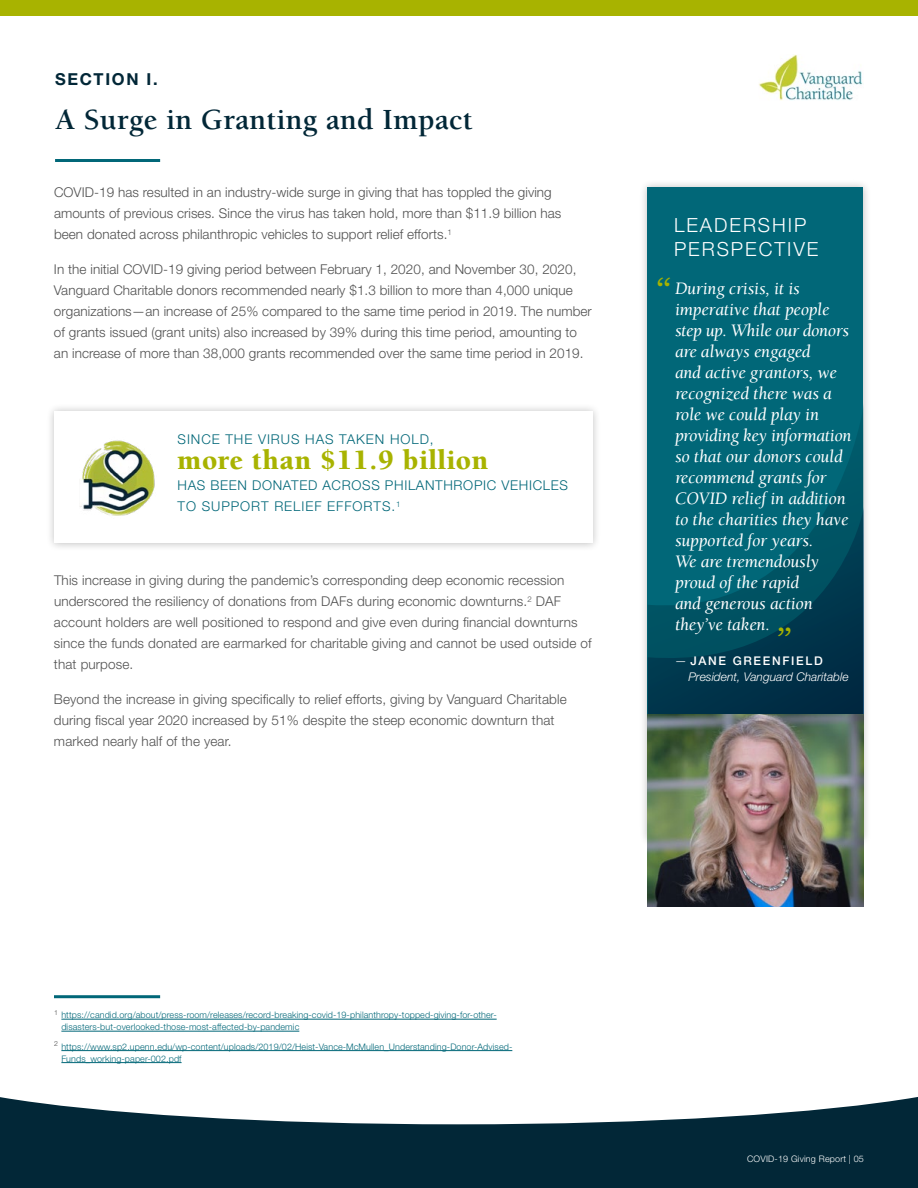
<style>
.page{position:relative;width:918px;height:1188px;background:#fff}
.page>*{position:absolute;margin:0;border:0;box-sizing:border-box;transform-origin:0 0}
.t1{font:italic 700 36px "Berkeley Std";color:#a8b300}
.t2{font:700 30px "Berkeley Std";letter-spacing:.01em;color:#022737}
.t3{font:900 28.5px "Berkeley Std";letter-spacing:.02em;color:#a8b300}
.t4{font:300 19.5px/23.4px "Helvetica Neue LT Std";letter-spacing:.1em;color:#fff}
.t5{font:italic 18px/21px "Berkeley Std";letter-spacing:-.01em;color:#fff}
.t6{font:700 16.5px "Helvetica Neue LT Std";letter-spacing:.1em;color:#022737}
.t7{font:300 13.5px/21px "Helvetica Neue LT Std";letter-spacing:.005em;color:#505050}
.t8{font:300 13.5px/21px "Helvetica Neue LT Std";letter-spacing:.06em;color:#016778}
.t9{font:italic 300 12px/16.5px "Helvetica Neue LT Std";color:#fff}
.t10{font:300 9px/12px "Helvetica Neue LT Std";letter-spacing:.01em;color:#006778}
.t11{font:300 9px "Helvetica Neue LT Std";letter-spacing:.02em;color:#fff}
.t12{font:300 7.05px "Helvetica Neue LT Std";color:#505050}
.s1{font-style:normal}
.s2{font-weight:500;font-style:normal}
</style>
<div class="page">
<svg style="left:0;top:1097px;width:918px;height:91px;fill:#022737"></svg>
<div style="left:639px;top:179px;width:232px;height:668px;background:#000;opacity:.25"></div>
<div style="left:648px;top:188px;width:215px;height:651px;background:#016778"></div>
<svg style="left:828px;top:403px;width:36px;height:104px"></svg>
<svg style="left:648px;top:507px;width:216px;height:207px"></svg>
<img style="left:759px;top:54px;width:104px;height:47px">
<div style="left:0;top:0;width:918px;height:15px;background:#a8b300"></div>
<hr style="left:55px;top:159px;width:105px;height:3px;background:#016778">
<hr style="left:61px;top:1019px;width:436px;height:1px;background:#006778">
<hr style="left:61px;top:1031px;width:238px;height:1px;background:#006778">
<hr style="left:61px;top:1050px;width:451px;height:1px;background:#006778">
<hr style="left:61px;top:1062px;width:121px;height:1px;background:#006778">
<hr style="left:54px;top:995px;width:106px;height:3px;background:#016778">
<div style="left:46px;top:403px;width:555px;height:149px;background:#000;opacity:.25"></div>
<div style="left:55px;top:412px;width:538px;height:131px;background:#fff"></div>
<img style="left:648px;top:714px;width:216px;height:193px">
<img style="left:79px;top:440px;width:76px;height:76px">
<p class="t6" style="left:55px;top:69px;width:104px">SECTION I.</p>
<h2 class="t2" style="left:55px;top:103px;width:419px">A Surge in Granting and Impact</h2>
<p class="t7" style="left:54px;top:182px;width:509px">COVID-19 has resulted in an industry-wide surge in giving that has toppled the giving amounts of previous crises. Since the virus has taken hold, more than $11.9 billion has been donated across philanthropic vehicles to support relief efforts.<sup>1</sup></p>
<p class="t7" style="left:54px;top:258px;width:539px">In the initial COVID-19 giving period between February 1, 2020, and November 30, 2020, Vanguard Charitable donors recommended nearly $1.3 billion to more than 4,000 unique organizations—an increase of 25% compared to the same time period in 2019. The number of grants issued (grant units) also increased by 39% during this time period, amounting to an increase of more than 38,000 grants recommended over the same time period in 2019.</p>
<p class="t8" style="left:178px;top:429px;width:258px">SINCE THE VIRUS HAS TAKEN HOLD,</p>
<h3 class="t3" style="left:178px;top:445px;width:312px">more than $11.9 billion</h3>
<p class="t8" style="left:178px;top:475px;width:392px">HAS BEEN DONATED ACROSS PHILANTHROPIC VEHICLES<br>TO SUPPORT RELIEF EFFORTS.<sup>1</sup></p>
<p class="t7" style="left:54px;top:570px;width:539px">This increase in giving during the pandemic’s corresponding deep economic recession underscored the resiliency of donations from DAFs during economic downturns.<sup>2</sup> DAF account holders are well positioned to respond and give even during financial downturns since the funds donated are earmarked for charitable giving and cannot be used outside of that purpose.</p>
<p class="t7" style="left:54px;top:688px;width:514px">Beyond the increase in giving specifically to relief efforts, giving by Vanguard Charitable during fiscal year 2020 increased by 51% despite the steep economic downturn that marked nearly half of the year.</p>
<h3 class="t4" style="left:674px;top:213px;width:146px">LEADERSHIP<br>PERSPECTIVE</h3>
<h1 class="t1" style="left:655px;top:271px;width:17px">“</h1>
<p class="t5" style="left:675px;top:279px;width:178px">During crisis, it is imperative that people step up. While our donors are always engaged<br>and active grantors, we recognized there was a role we could play in providing key information so that our donors could recommend grants for<br>COVID relief in addition to the charities they have supported for years.<br>We are tremendously proud of the rapid<br>and generous action they’ve taken.</p>
<p class="t9" style="left:688px;top:652px;width:162px;text-indent:-13px"><span class="s1">—</span> <span class="s2">JANE GREENFIELD<br></span>President, Vanguard Charitable</p>
<h1 class="t1" style="left:776px;top:621px;width:17px">”</h1>
<p class="t12" style="left:54px;top:1008px;width:5px">1</p>
<p class="t12" style="left:54px;top:1040px;width:5px">2</p>
<p class="t10" style="left:61px;top:1009px;width:437px">https://candid.org/about/press-room/releases/record-breaking-covid-19-philanthropy-topped-giving-for-other&shy;disasters-but-overlooked-those-most-affected-by-pandemic</p>
<p class="t10" style="left:61px;top:1040px;width:452px">https://www.sp2.upenn.edu/wp-content/uploads/2019/02/Heist-Vance-McMullen_Understanding-Donor-Advised-<br>Funds_working-paper-002.pdf</p>
<p class="t11" style="left:747px;top:1153px;width:118px">COVID-19 Giving Report | 05</p>
</div>
